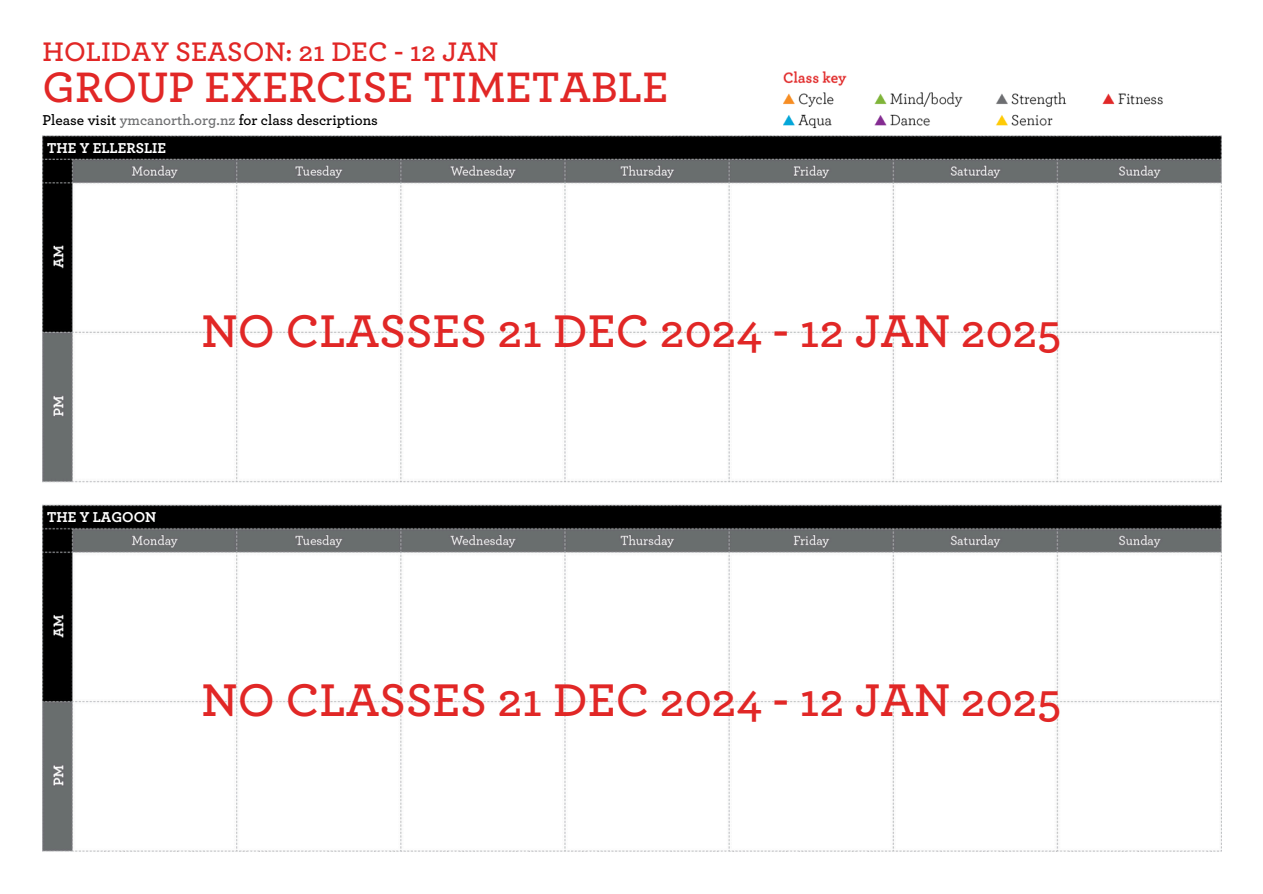
<style>
.page{position:relative;width:1263px;height:894px;background:#fff}
.page>*{position:absolute;margin:0;border:0;box-sizing:border-box;transform-origin:0 0}
.t1{font:600 48px "Archer";color:#e12726}
.t2{font:600 44.7px "Archer";color:#e12726}
.t3{font:600 28.2px "Archer";color:#e12726}
.t4{font:600 15px "Archer";color:#000}
.t5{font:700 15px "Archer";color:#fff}
.s1{color:#6d6e70}
</style>
<div class="page">
<img style="left:784px;top:71px;width:435px;height:65px">
<img style="left:42px;top:136px;width:1179px;height:716px">
<h2 class="t3" style="left:42px;top:38px;width:457px">HOLIDAY SEASON: 21 DEC - 12 JAN</h2>
<h1 class="t2" style="left:42px;top:66px;width:628px">GROUP EXERCISE TIMETABLE</h1>
<p class="t4" style="left:42px;top:113px;width:337px">Please visit <span class="s1">ymcanorth.org.nz</span> for class descriptions</p>
<p class="t5" style="left:47px;top:141px;width:120px">THE Y ELLERSLIE</p>
<h3 class="t1" style="left:202px;top:309px;width:861px">NO CLASSES 21 DEC 2024 - 12 JAN 2025</h3>
<p class="t5" style="left:47px;top:510px;width:111px">THE Y LAGOON</p>
<h1 class="t1" style="left:202px;top:677px;width:861px">NO CLASSES 21 DEC 2024 - 12 JAN 2025</h1>
</div>
